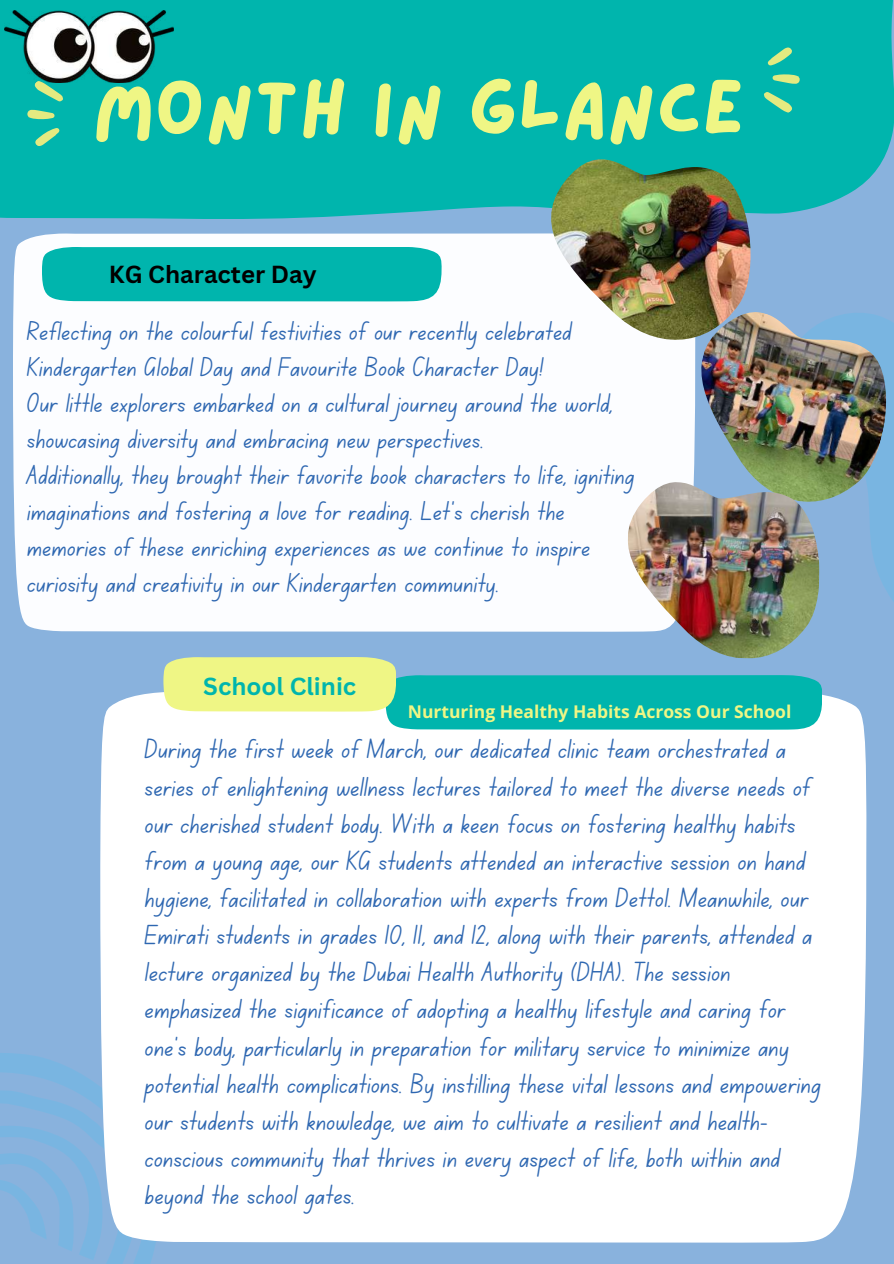
<style>
.page{position:relative;width:894px;height:1264px;background:#fff}
.page>*{position:absolute;margin:0;border:0;box-sizing:border-box;transform-origin:0 0}
.t1{font:77.85px "Lazydog";color:#eff685}
.t2{font:27.9px/37.2px "Canva School Font";color:#2e67b1}
.t3{font:27.3px/36px "Canva School Font";color:#2e67b1}
.t4{font:700 24px "Canva Sans";color:#000}
.t5{font:700 24px "Canva Sans";color:#00b5ad}
.t6{font:700 17.55px "Open Sans";color:#eff685}
</style>
<div class="page">
<div style="left:0;top:0;width:893px;height:1263px;background:#89b2dd"></div>
<svg style="left:870px;top:516px;width:23px;height:84px;fill:#79b5e1"></svg>
<div style="left:0;top:0;width:893px;height:219px;background:#00b5ad"></div>
<div style="left:13px;top:233px;width:665px;height:398px;background:#fcfdff"></div>
<svg style="left:0;top:1053px;width:156px;height:210px"></svg>
<div style="left:100px;top:692px;width:766px;height:550px;background:#fff"></div>
<div style="left:42px;top:247px;width:399px;height:54px;background:#00b5ad"></div>
<svg style="left:25px;top:82px;width:39px;height:67px;background:#36c0a1"></svg>
<svg style="left:94px;top:92px;width:6px;height:19px"></svg>
<svg style="left:762px;top:44px;width:39px;height:74px;background:#31c0a3"></svg>
<svg style="left:726px;top:82px;width:6px;height:19px"></svg>
<img style="left:551px;top:159px;width:199px;height:180px">
<img style="left:5px;top:10px;width:169px;height:72px">
<img style="left:678px;top:301px;width:215px;height:215px">
<img style="left:624px;top:481px;width:197px;height:176px">
<svg style="left:163px;top:657px;width:659px;height:72px"></svg>
<h1 class="t1" style="left:92px;top:71px;width:653px">MONTH IN GLANCE</h1>
<p class="t4" style="left:109px;top:257px;width:209px">KG Character Day</p>
<p class="t3" style="left:27px;top:316px;width:609px">Reflecting on the colourful festivities of our recently celebrated Kindergarten Global Day and Favourite Book Character Day!<br>Our little explorers embarked on a cultural journey around the world, showcasing diversity and embracing new perspectives.<br>Additionally, they brought their favorite book characters to life, igniting imaginations and fostering a love for reading. Let’s cherish the memories of these enriching experiences as we continue to inspire curiosity and creativity in our Kindergarten community.</p>
<p class="t5" style="left:203px;top:669px;width:154px">School Clinic</p>
<p class="t6" style="left:407px;top:699px;width:385px">Nurturing Healthy Habits Across Our School</p>
<p class="t2" style="left:145px;top:734px;width:677px">During the first week of March, our dedicated clinic team orchestrated a series of enlightening wellness lectures tailored to meet the diverse needs of our cherished student body. With a keen focus on fostering healthy habits from a young age, our KG students attended an interactive session on hand hygiene, facilitated in collaboration with experts from Dettol. Meanwhile, our Emirati students in grades 10, 11, and 12, along with their parents, attended a lecture organized by the Dubai Health Authority (DHA). The session emphasized the significance of adopting a healthy lifestyle and caring for one's body, particularly in preparation for military service to minimize any potential health complications. By instilling these vital lessons and empowering our students with knowledge, we aim to cultivate a resilient and health&shy;conscious community that thrives in every aspect of life, both within and beyond the school gates.</p>
</div>
